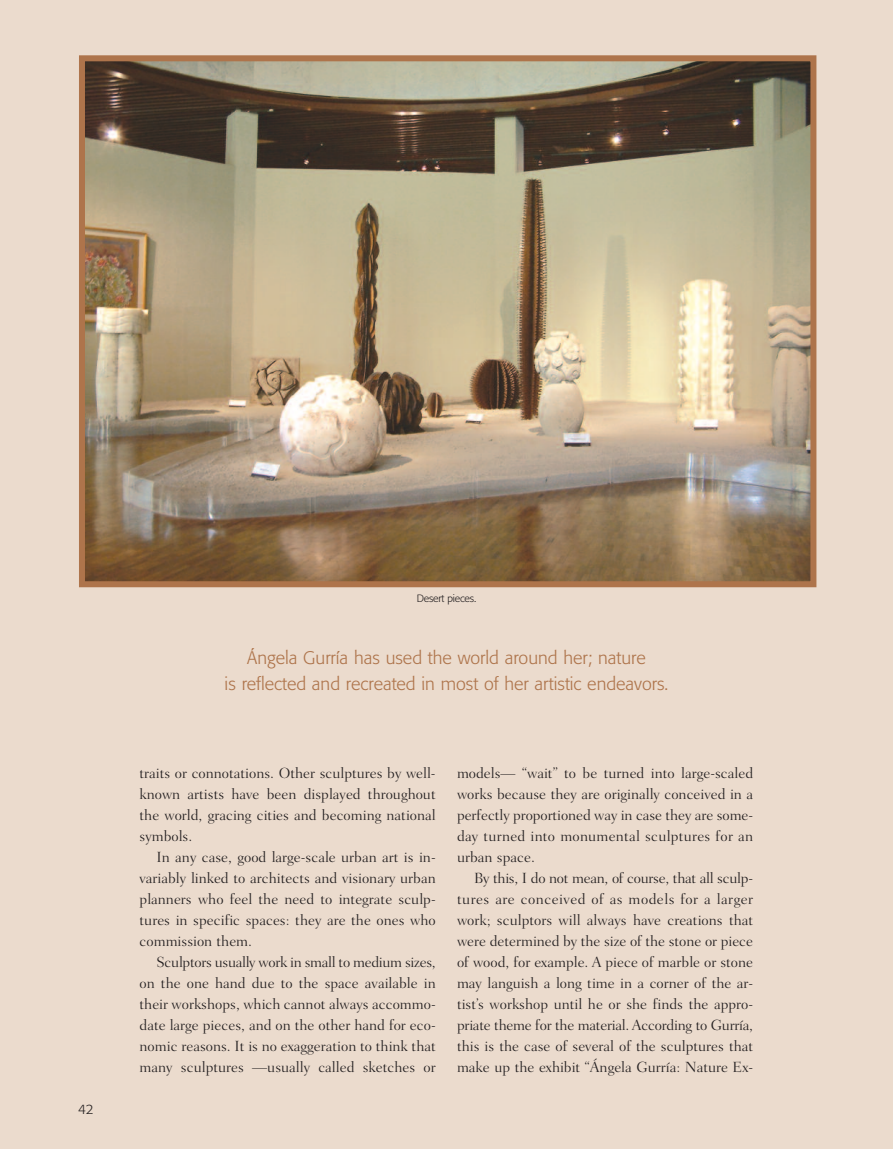
<style>
.page{position:relative;width:893px;height:1149px;background:#fff}
.page>*{position:absolute;margin:0;border:0;box-sizing:border-box;transform-origin:0 0}
.t1{font:300 18px/25.5px "Formata";color:#ae744b;text-align:center}
.t2{font:300 15px/21px "Fairfield LH";color:#231f20;text-align:justify}
.t3{font:300 13.5px "Formata";color:#231f20}
.t4{font:300 10.5px "Formata";letter-spacing:-.015em;color:#231f20}
</style>
<div class="page">
<div style="left:0;top:0;width:893px;height:1148px;background:#ebdbcd"></div>
<img style="left:86px;top:62px;width:723px;height:518px">
<div style="left:79px;top:55px;width:737px;height:532px;border:6px solid #ae744b"></div>
<p class="t3" style="left:78px;top:1103px;width:17px">42</p>
<p class="t4" style="left:417px;top:593px;width:61px">Desert pieces.</p>
<p class="t1" style="left:225px;top:646px;width:445px">Ángela Gurría has used the world around her; nature<br>is reflected and recreated in most of her artistic endeavors.</p>
<p class="t2" style="left:140px;top:763px;width:298px">traits or connotations. Other sculptures by well&shy;known artists have been displayed throughout the world, gracing cities and becoming national symbols.</p>
<p class="t2" style="left:140px;top:847px;width:298px;text-indent:17px">In any case, good large-scale urban art is in&shy;variably linked to architects and visionary urban planners who feel the need to integrate sculp&shy;tures in specific spaces: they are the ones who commission them.</p>
<p class="t2" style="left:140px;top:952px;width:298px;text-indent:17px">Sculptors usually work in small to medium sizes, on the one hand due to the space available in their workshops, which cannot always accommo&shy;date large pieces, and on the other hand for eco&shy;nomic reasons. It is no exaggeration to think that many sculptures —usually called sketches or</p>
<p class="t2" style="left:457px;top:763px;width:298px">models— “wait” to be turned into large-scaled works because they are originally conceived in a perfectly proportioned way in case they are some&shy;day turned into monumental sculptures for an urban space.</p>
<p class="t2" style="left:457px;top:868px;width:298px;text-indent:17px">By this, I do not mean, of course, that all sculp&shy;tures are conceived of as models for a larger work; sculptors will always have creations that were determined by the size of the stone or piece of wood, for example. A piece of marble or stone may languish a long time in a corner of the ar&shy;tist’s workshop until he or she finds the appro&shy;priate theme for the material. According to Gurría, this is the case of several of the sculptures that make up the exhibit “Ángela Gurría: Nature Ex-</p>
</div>
